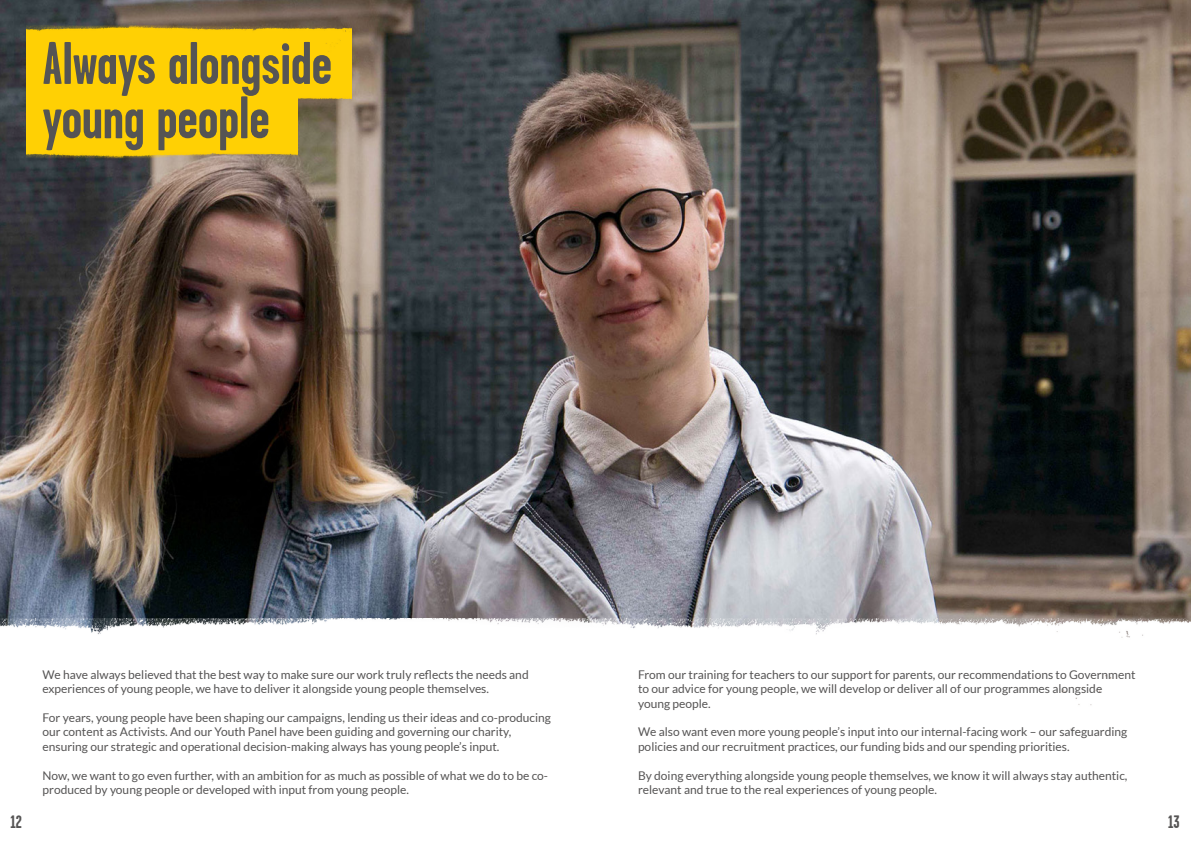
<style>
.page{position:relative;width:1191px;height:842px;background:#fff}
.page>*{position:absolute;margin:0;border:0;box-sizing:border-box;transform-origin:0 0}
.t1{font:700 60px/54.3px "Garage Gothic";color:#555454}
.t2{font:700 18px "Garage Gothic";color:#555454}
.t3{font:12px/14.4px "Lato";color:#555454}
</style>
<div class="page">
<img style="left:0;top:0;width:1191px;height:618px">
<img style="left:27px;top:23px;width:324px;height:80px">
<img style="left:27px;top:91px;width:271px;height:69px">
<img style="left:0;top:618px;width:1191px;height:112px">
<h1 class="t1" style="left:43px;top:36px;width:291px">Always alongside young people</h1>
<p class="t3" style="left:43px;top:667px;width:487px">We have always believed that the best way to make sure our work truly reflects the needs and experiences of young people, we have to deliver it alongside young people themselves.</p>
<p class="t3" style="left:43px;top:710px;width:510px">For years, young people have been shaping our campaigns, lending us their ideas and co-producing our content as Activists. And our Youth Panel have been guiding and governing our charity, ensuring our strategic and operational decision-making always has young people’s input.</p>
<p class="t3" style="left:43px;top:768px;width:507px">Now, we want to go even further, with an ambition for as much as possible of what we do to be co&shy;produced by young people or developed with input from young people.</p>
<p class="t3" style="left:638px;top:667px;width:499px">From our training for teachers to our support for parents, our recommendations to Government to our advice for young people, we will develop or deliver all of our programmes alongside young people.</p>
<p class="t3" style="left:638px;top:725px;width:491px">We also want even more young people’s input into our internal-facing work – our safeguarding policies and our recruitment practices, our funding bids and our spending priorities.</p>
<p class="t3" style="left:638px;top:768px;width:491px">By doing everything alongside young people themselves, we know it will always stay authentic, relevant and true to the real experiences of young people.</p>
<h2 class="t2" style="left:10px;top:812px;width:13px">12</h2>
<h2 class="t2" style="left:1168px;top:812px;width:13px">13</h2>
</div>
